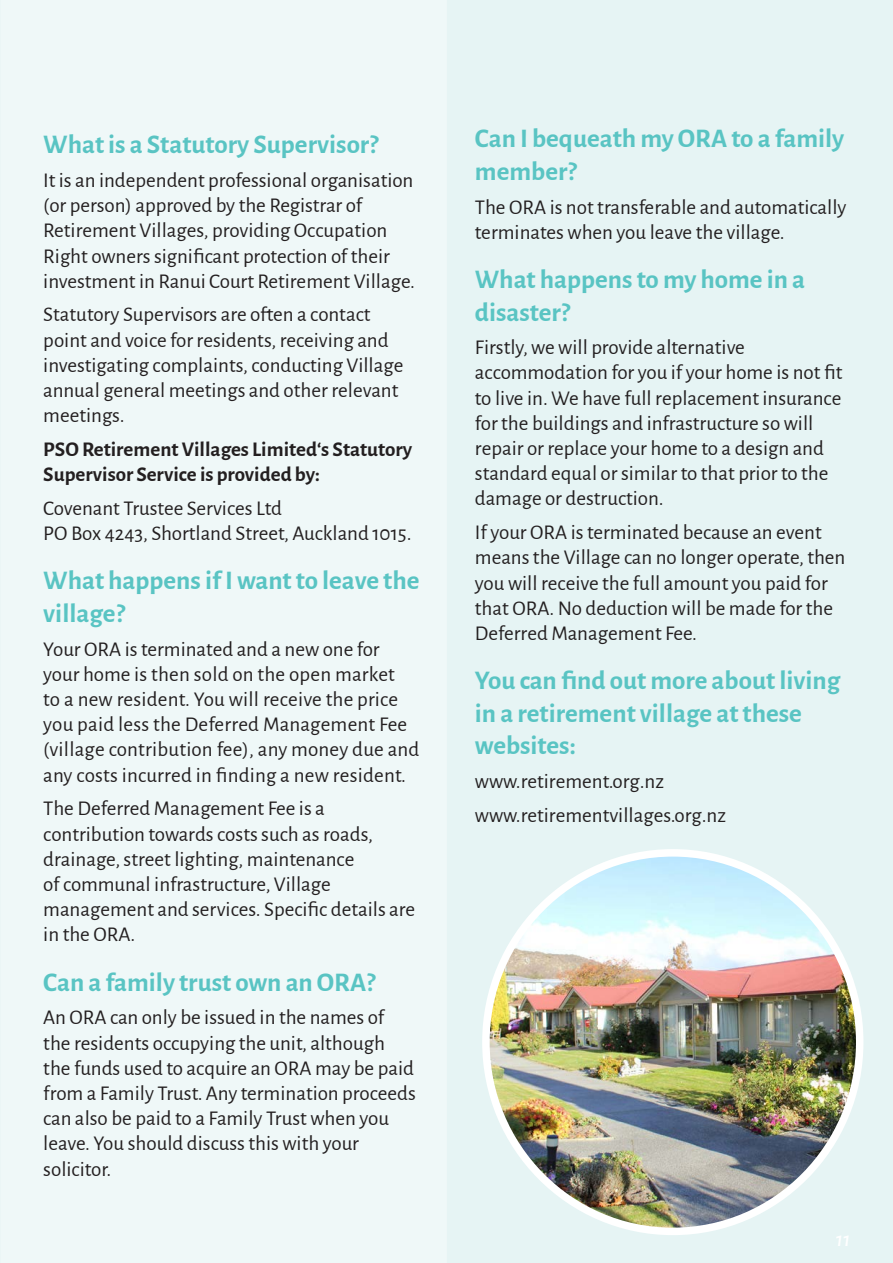
<style>
.page{position:relative;width:893px;height:1263px;background:#fff}
.page>*{position:absolute;margin:0;border:0;box-sizing:border-box;transform-origin:0 0}
.t1{font:700 27px/32.4px "Alegreya Sans";color:#59c4c3}
.t2{font:21px/25.2px "Alegreya Sans";color:#231f20}
.t3{font:700 21px/25.2px "Alegreya Sans";color:#231f20}
.t4{font:italic 500 21px "Alegreya Sans";color:#fff}
</style>
<div class="page">
<svg style="left:0;top:0;width:1px;height:1263px"></svg>
<div style="left:447px;top:0;width:446px;height:1263px;background:#e6f4f4"></div>
<div style="left:1px;top:0;width:446px;height:1263px;background:#eff8f8"></div>
<img style="left:486px;top:853px;width:374px;height:378px">
<p class="t1" style="left:43px;top:126px;width:337px">What is a Statutory Supervisor?</p>
<p class="t2" style="left:43px;top:166px;width:373px">It is an independent professional organisation (or person) approved by the Registrar of Retirement Villages, providing Occupation Right owners significant protection of their investment in Ranui Court Retirement Village.</p>
<p class="t2" style="left:43px;top:301px;width:362px">Statutory Supervisors are often a contact point and voice for residents, receiving and investigating complaints, conducting Village annual general meetings and other relevant meetings.</p>
<p class="t3" style="left:43px;top:435px;width:370px">PSO Retirement Villages Limited‘s Statutory<br>Supervisor Service is provided by:</p>
<p class="t2" style="left:43px;top:494px;width:240px">Covenant Trustee Services Ltd</p>
<p class="t2" style="left:43px;top:520px;width:370px">PO Box 4243, Shortland Street, Auckland 1015.</p>
<p class="t1" style="left:43px;top:563px;width:378px">What happens if I want to leave the village?</p>
<p class="t2" style="left:43px;top:635px;width:378px">Your ORA is terminated and a new one for your home is then sold on the open market<br>to a new resident. You will receive the price you paid less the Deferred Management Fee (village contribution fee), any money due and any costs incurred in finding a new resident.</p>
<p class="t2" style="left:43px;top:795px;width:373px">The Deferred Management Fee is a contribution towards costs such as roads, drainage, street lighting, maintenance<br>of communal infrastructure, Village management and services. Specific details are in the ORA.</p>
<p class="t1" style="left:43px;top:964px;width:334px">Can a family trust own an ORA?</p>
<p class="t2" style="left:43px;top:1004px;width:374px">An ORA can only be issued in the names of the residents occupying the unit, although the funds used to acquire an ORA may be paid from a Family Trust. Any termination proceeds can also be paid to a Family Trust when you leave. You should discuss this with your solicitor.</p>
<p class="t1" style="left:475px;top:121px;width:371px">Can I bequeath my ORA to a family member?</p>
<p class="t2" style="left:475px;top:193px;width:373px">The ORA is not transferable and automatically terminates when you leave the village.</p>
<p class="t1" style="left:475px;top:261px;width:332px">What happens to my home in a disaster?</p>
<p class="t2" style="left:475px;top:334px;width:369px">Firstly, we will provide alternative accommodation for you if your home is not fit to live in. We have full replacement insurance for the buildings and infrastructure so will repair or replace your home to a design and standard equal or similar to that prior to the damage or destruction.</p>
<p class="t2" style="left:475px;top:519px;width:372px">If your ORA is terminated because an event means the Village can no longer operate, then you will receive the full amount you paid for that ORA. No deduction will be made for the Deferred Management Fee.</p>
<p class="t1" style="left:475px;top:662px;width:367px">You can find out more about living in a retirement village at these websites:</p>
<p class="t2" style="left:475px;top:767px;width:191px">www.retirement.org.nz</p>
<p class="t2" style="left:475px;top:801px;width:253px">www.retirementvillages.org.nz</p>
<p class="t4" style="left:836px;top:1225px;width:16px">11</p>
</div>
